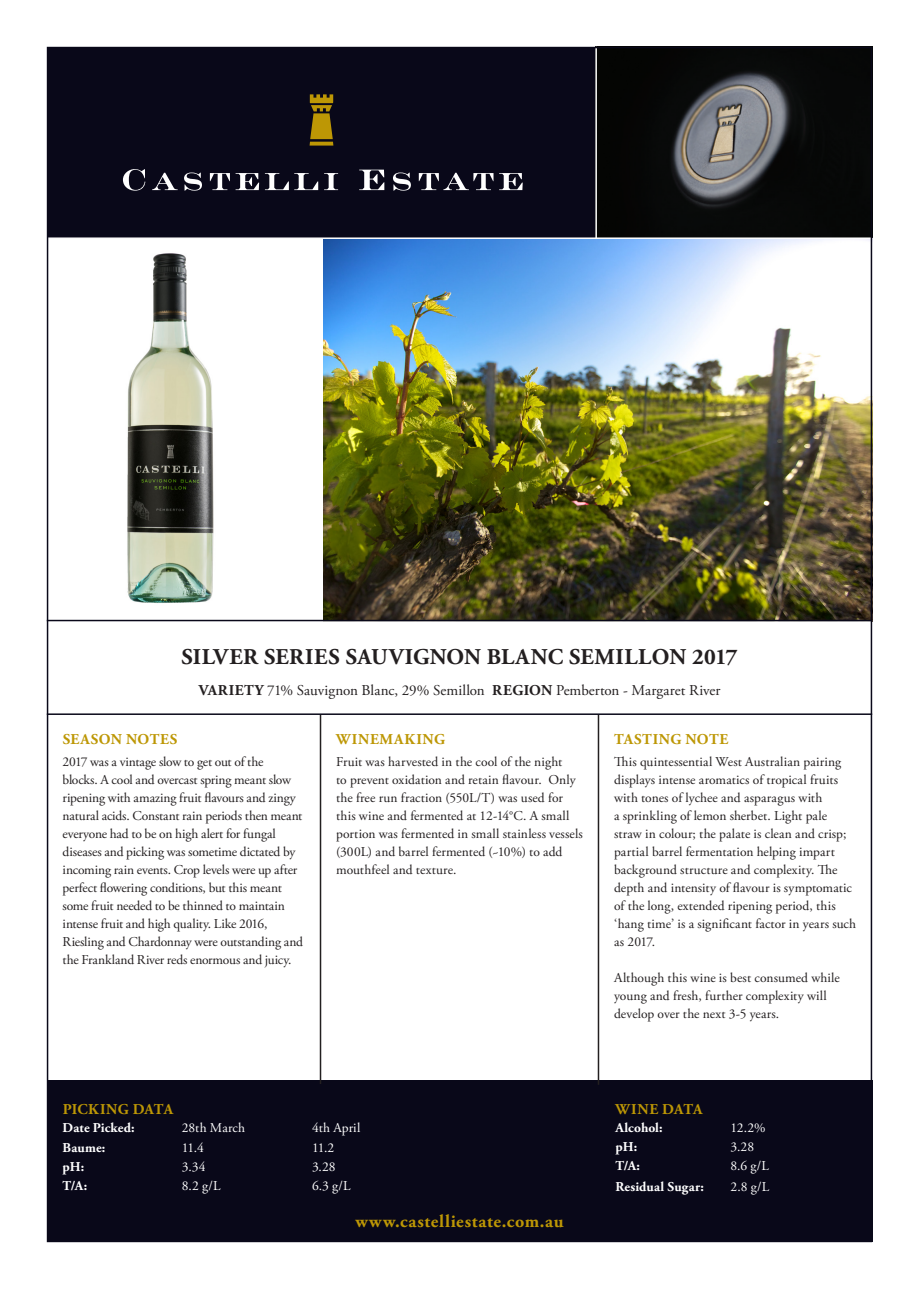
<style>
.page{position:relative;width:919px;height:1289px;background:#fff}
.page>*{position:absolute;margin:0;border:0;box-sizing:border-box;transform-origin:0 0}
.t1{font:700 22.5px "Adobe Garamond Pro";letter-spacing:.02em;color:#231f20}
.t2{font:700 18px "Adobe Garamond Pro";letter-spacing:.035em;color:#bd9705}
.t3{font:15px "Adobe Garamond Pro";color:#231f20}
.t4{font:700 15px "Adobe Garamond Pro";letter-spacing:.04em;color:#bd9705}
.t5{font:700 15px "Adobe Garamond Pro";letter-spacing:.005em;color:#bd9705}
.t6{font:13.5px/18px "Adobe Garamond Pro";color:#231f20}
.t7{font:13.5px "Adobe Garamond Pro";letter-spacing:.005em;color:#fff}
.t8{font:700 13.5px "Adobe Garamond Pro";letter-spacing:.01em;color:#fff}
.s1{font-weight:700}
</style>
<div class="page">
<div style="left:47px;top:47px;width:548px;height:191px;background:#090819"></div>
<img style="left:597px;top:50px;width:272px;height:187px">
<div style="left:47px;top:1080px;width:825px;height:162px;background:#090819"></div>
<img style="left:323px;top:239px;width:546px;height:380px">
<img style="left:127px;top:253px;width:87px;height:350px">
<svg style="left:123px;top:169px;width:22px;height:22px"></svg>
<svg style="left:152px;top:173px;width:26px;height:17px"></svg>
<svg style="left:184px;top:172px;width:18px;height:19px"></svg>
<svg style="left:210px;top:173px;width:49px;height:17px"></svg>
<svg style="left:265px;top:173px;width:53px;height:17px"></svg>
<svg style="left:324px;top:173px;width:14px;height:17px"></svg>
<svg style="left:359px;top:170px;width:25px;height:20px"></svg>
<svg style="left:393px;top:172px;width:18px;height:19px"></svg>
<svg style="left:419px;top:173px;width:74px;height:17px"></svg>
<svg style="left:499px;top:173px;width:23px;height:17px"></svg>
<svg style="left:309px;top:94px;width:24px;height:52px"></svg>
<hr style="left:47px;top:237px;width:825px;height:2px;background:#fff">
<hr style="left:320px;top:714px;width:1px;height:369px;background:#231f20">
<hr style="left:597px;top:714px;width:2px;height:370px;background:#231f20">
<hr style="left:47px;top:713px;width:825px;height:2px;background:#090819">
<hr style="left:47px;top:619px;width:825px;height:2px;background:#090819">
<h1 class="t1" style="left:181px;top:644px;width:557px">SILVER SERIES SAUVIGNON BLANC SEMILLON 2017</h1>
<p class="t3" style="left:199px;top:680px;width:523px"><span class="s1">VARIETY</span> 71% Sauvignon Blanc, 29% Semillon <span class="s1">REGION</span> Pemberton - Margaret River</p>
<p class="t4" style="left:63px;top:730px;width:116px">SEASON NOTES</p>
<p class="t6" style="left:63px;top:753px;width:242px">2017 was a vintage slow to get out of the<br>blocks. A cool and overcast spring meant slow ripening with amazing fruit flavours and zingy natural acids. Constant rain periods then meant everyone had to be on high alert for fungal diseases and picking was sometime dictated by incoming rain events. Crop levels were up after perfect flowering conditions, but this meant some fruit needed to be thinned to maintain intense fruit and high quality. Like 2016, Riesling and Chardonnay were outstanding and the Frankland River reds enormous and juicy.</p>
<p class="t4" style="left:336px;top:730px;width:110px">WINEMAKING</p>
<p class="t6" style="left:336px;top:753px;width:248px">Fruit was harvested in the cool of the night<br>to prevent oxidation and retain flavour. Only the free run fraction (550L/T) was used for this wine and fermented at 12-14°C. A small portion was fermented in small stainless vessels (300L) and barrel fermented (~10%) to add mouthfeel and texture.</p>
<p class="t4" style="left:614px;top:730px;width:116px">TASTING NOTE</p>
<p class="t6" style="left:614px;top:753px;width:243px">This quintessential West Australian pairing displays intense aromatics of tropical fruits with tones of lychee and asparagus with<br>a sprinkling of lemon sherbet. Light pale straw in colour; the palate is clean and crisp; partial barrel fermentation helping impart background structure and complexity. The depth and intensity of flavour is symptomatic of the long, extended ripening period, this ‘hang time’ is a significant factor in years such as 2017.</p>
<p class="t6" style="left:614px;top:969px;width:227px">Although this wine is best consumed while young and fresh, further complexity will develop over the next 3-5 years.</p>
<p class="t5" style="left:63px;top:1100px;width:112px">PICKING DATA</p>
<p class="t8" style="left:63px;top:1120px;width:74px">Date Picked:</p>
<p class="t7" style="left:182px;top:1119px;width:65px">28th March</p>
<p class="t7" style="left:312px;top:1119px;width:50px">4th April</p>
<p class="t8" style="left:63px;top:1139px;width:44px">Baume:</p>
<p class="t7" style="left:182px;top:1139px;width:23px">11.4</p>
<p class="t7" style="left:312px;top:1139px;width:24px">11.2</p>
<p class="t8" style="left:63px;top:1158px;width:23px">pH:</p>
<p class="t7" style="left:182px;top:1158px;width:25px">3.34</p>
<p class="t7" style="left:312px;top:1158px;width:25px">3.28</p>
<p class="t8" style="left:63px;top:1177px;width:26px">T/A:</p>
<p class="t7" style="left:182px;top:1177px;width:40px">8.2 g/L</p>
<p class="t7" style="left:312px;top:1177px;width:40px">6.3 g/L</p>
<h2 class="t2" style="left:355px;top:1211px;width:209px">www.castelliestate.com.au</h2>
<p class="t4" style="left:615px;top:1100px;width:88px">WINE DATA</p>
<p class="t8" style="left:615px;top:1120px;width:49px">Alcohol:</p>
<p class="t7" style="left:730px;top:1119px;width:37px">12.2%</p>
<p class="t8" style="left:615px;top:1138px;width:23px">pH:</p>
<p class="t7" style="left:730px;top:1138px;width:25px">3.28</p>
<p class="t8" style="left:615px;top:1158px;width:26px">T/A:</p>
<p class="t7" style="left:730px;top:1157px;width:40px">8.6 g/L</p>
<p class="t8" style="left:615px;top:1178px;width:90px">Residual Sugar:</p>
<p class="t7" style="left:730px;top:1178px;width:40px">2.8 g/L</p>
</div>
